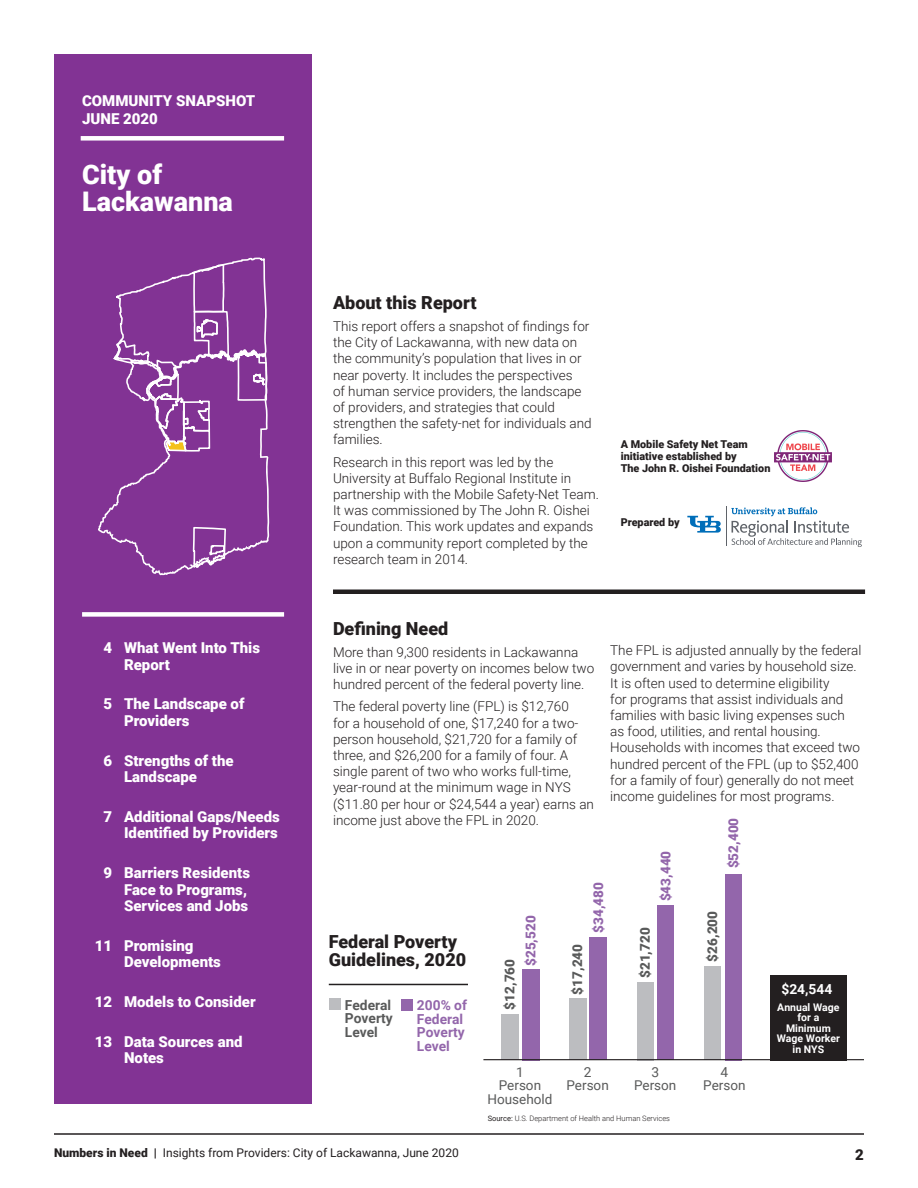
<style>
.page{position:relative;width:918px;height:1188px;background:#fff}
.page>*{position:absolute;margin:0;border:0;box-sizing:border-box;transform-origin:0 0}
.t1{font:900 27px/27px "Roboto";color:#fff}
.t2{font:900 18px/18px "Roboto";color:#231f20}
.t3{font:900 15px/16.5px "Roboto";color:#fff}
.t4{font:900 15px "Roboto";color:#231f20}
.t5{font:700 13.8px/13.5px "Roboto";color:#9366ab}
.t6{font:700 13.8px/13.5px "Roboto";color:#595a5a;text-align:justify}
.t7{font:700 13.8px "Roboto";color:#fff}
.t8{font:13.8px "Roboto";color:#595a5a}
.t9{font:300 13.5px/16.2px "Roboto";color:#231f20}
.t10{font:900 13.5px/21px "Roboto";color:#595a5a}
.t11{font:13.5px/13.5px "Roboto";color:#595a5a;text-align:center}
.t12{font:900 13.5px "Roboto";color:#9366ab}
.t13{font:12px "Roboto";color:#231f20}
.t14{font:900 10.8px/12px "Roboto";color:#231f20}
.t15{font:700 10.5px/10.5px "Roboto";color:#fff;text-align:center}
.t16{font:300 7.5px "Roboto";color:#231f20}
.s1{color:#9366ab}
.s2{font-weight:400}
.s3{font-weight:900}
</style>
<div class="page">
<hr style="left:54px;top:1133px;width:810px;height:2px;background:#231f20">
<div style="left:54px;top:54px;width:258px;height:1050px;background:#823394"></div>
<svg style="left:98px;top:257px;width:171px;height:318px"></svg>
<div style="left:81px;top:136px;width:203px;height:5px;background:#fff"></div>
<div style="left:82px;top:612px;width:202px;height:5px;background:#fff"></div>
<div style="left:501px;top:1014px;width:17px;height:46px;background:#bcbdc0"></div>
<div style="left:569px;top:998px;width:17px;height:62px;background:#bcbdc0"></div>
<div style="left:637px;top:982px;width:16px;height:78px;background:#bcbdc0"></div>
<div style="left:705px;top:966px;width:16px;height:94px;background:#bcbdc0"></div>
<div style="left:770px;top:975px;width:76px;height:85px;background:#231f20"></div>
<div style="left:522px;top:969px;width:17px;height:91px;background:#9366ab"></div>
<div style="left:590px;top:938px;width:17px;height:122px;background:#9366ab"></div>
<div style="left:658px;top:905px;width:16px;height:155px;background:#9366ab"></div>
<div style="left:726px;top:874px;width:16px;height:186px;background:#9366ab"></div>
<hr style="left:483px;top:1059px;width:381px;height:1px;background:#231f20">
<div style="left:329px;top:998px;width:12px;height:12px;background:#bcbdc0"></div>
<div style="left:401px;top:999px;width:12px;height:11px;background:#9366ab"></div>
<hr style="left:329px;top:984px;width:139px;height:1px;background:#231f20">
<hr style="left:333px;top:590px;width:532px;height:4px;background:#231f20">
<img style="left:774px;top:431px;width:57px;height:51px">
<svg style="left:731px;top:507px;width:131px;height:40px"></svg>
<hr style="left:726px;top:506px;width:1px;height:40px;background:#5f6369">
<svg style="left:687px;top:516px;width:34px;height:17px"></svg>
<p class="t3" style="left:82px;top:91px;width:175px;line-height:18px">COMMUNITY SNAPSHOT<br>JUNE 2020</p>
<p class="t1" style="left:82px;top:160px;width:152px">City of<br>Lackawanna</p>
<p class="t3" style="left:103px;top:639px;width:10px">4</p>
<p class="t3" style="left:124px;top:639px;width:138px">What Went Into This<br>Report</p>
<p class="t3" style="left:103px;top:695px;width:10px">5</p>
<p class="t3" style="left:124px;top:695px;width:122px">The Landscape of<br>Providers</p>
<p class="t3" style="left:103px;top:752px;width:10px">6</p>
<p class="t3" style="left:124px;top:752px;width:111px">Strengths of the<br>Landscape</p>
<p class="t3" style="left:103px;top:808px;width:10px">7</p>
<p class="t3" style="left:124px;top:808px;width:157px">Additional Gaps/Needs<br>Identified by Providers</p>
<p class="t3" style="left:103px;top:864px;width:10px">9</p>
<p class="t3" style="left:124px;top:864px;width:128px">Barriers Residents<br>Face to Programs,<br>Services and Jobs</p>
<p class="t3" style="left:95px;top:937px;width:19px">11</p>
<p class="t3" style="left:124px;top:937px;width:98px">Promising<br>Developments</p>
<p class="t3" style="left:95px;top:993px;width:19px">12</p>
<p class="t3" style="left:124px;top:993px;width:133px">Models to Consider</p>
<p class="t3" style="left:95px;top:1033px;width:19px">13</p>
<p class="t3" style="left:124px;top:1033px;width:120px">Data Sources and<br>Notes</p>
<p class="t2" style="left:333px;top:293px;width:145px">About this Report</p>
<p class="t9" style="left:333px;top:318px;width:260px">This report offers a snapshot of findings for the City of Lackawanna, with new data on the community’s population that lives in or near poverty. It includes the perspectives<br>of human service providers, the landscape of providers, and strategies that could strengthen the safety-net for individuals and families.</p>
<p class="t9" style="left:333px;top:453px;width:268px">Research in this report was led by the University at Buffalo Regional Institute in partnership with the Mobile Safety-Net Team.<br>It was commissioned by The John R. Oishei Foundation. This work updates and expands upon a community report completed by the research team in 2014.</p>
<p class="t14" style="left:621px;top:437px;width:129px">A Mobile Safety Net Team initiative established by</p>
<p class="t14" style="left:621px;top:461px;width:151px">The John R. Oishei Foundation</p>
<p class="t14" style="left:621px;top:516px;width:60px">Prepared by</p>
<p class="t2" style="left:333px;top:618px;width:117px">Defining Need</p>
<p class="t9" style="left:333px;top:643px;width:263px">More than 9,300 residents in Lackawanna live in or near poverty on incomes below two hundred percent of the federal poverty line.</p>
<p class="t9" style="left:333px;top:698px;width:263px">The federal poverty line (FPL) is $12,760<br>for a household of one, $17,240 for a two&shy;person household, $21,720 for a family of three, and $26,200 for a family of four. A single parent of two who works full-time, year-round at the minimum wage in NYS ($11.80 per hour or $24,544 a year) earns an income just above the FPL in 2020.</p>
<p class="t9" style="left:610px;top:642px;width:253px">The FPL is adjusted annually by the federal government and varies by household size.<br>It is often used to determine eligibility<br>for programs that assist individuals and families with basic living expenses such as food, utilities, and rental housing.<br>Households with incomes that exceed two hundred percent of the FPL (up to $52,400 for a family of four) generally do not meet income guidelines for most programs.</p>
<p class="t12" style="left:724px;top:868px;width:52px;rotate:-90deg">$52,400</p>
<p class="t12" style="left:656px;top:901px;width:52px;rotate:-90deg">$43,440</p>
<p class="t12" style="left:589px;top:933px;width:52px;rotate:-90deg">$34,480</p>
<p class="t10" style="left:702px;top:962px;width:52px;rotate:-90deg">$26,200</p>
<p class="t10" style="left:499px;top:966px;width:52px;text-indent:-43px;rotate:-90deg">$12,760 <span class="s1">$25,520</span></p>
<p class="t10" style="left:634px;top:978px;width:52px;rotate:-90deg">$21,720</p>
<p class="t2" style="left:329px;top:932px;width:139px">Federal Poverty<br>Guidelines, 2020</p>
<p class="t10" style="left:567px;top:995px;width:52px;rotate:-90deg">$17,240</p>
<p class="t7" style="left:781px;top:980px;width:52px">$24,544</p>
<p class="t15" style="left:777px;top:1002px;width:65px">Annual Wage for a<br>Minimum<br>Wage Worker in NYS</p>
<p class="t6" style="left:345px;top:998px;width:49px">Federal Poverty Level</p>
<p class="t5" style="left:417px;top:998px;width:52px">200% of<br>Federal<br>Poverty<br>Level</p>
<p class="t11" style="left:487px;top:1065px;width:66px">1<br>Person<br>Household</p>
<p class="t8" style="left:584px;top:1062px;width:9px">2</p>
<p class="t11" style="left:566px;top:1078px;width:44px">Person</p>
<p class="t8" style="left:651px;top:1062px;width:9px">3</p>
<p class="t11" style="left:634px;top:1078px;width:44px">Person</p>
<p class="t16" style="left:488px;top:1113px;width:184px"><span class="s2">Source:</span> U.S. Department of Health and Human Services</p>
<p class="t8" style="left:721px;top:1062px;width:9px">4</p>
<p class="t11" style="left:703px;top:1078px;width:44px">Person</p>
<p class="t13" style="left:54px;top:1145px;width:406px"><span class="s3">Numbers in Need |</span> Insights from Providers: City of Lackawanna, June 2020</p>
<p class="t4" style="left:855px;top:1144px;width:10px">2</p>
</div>
